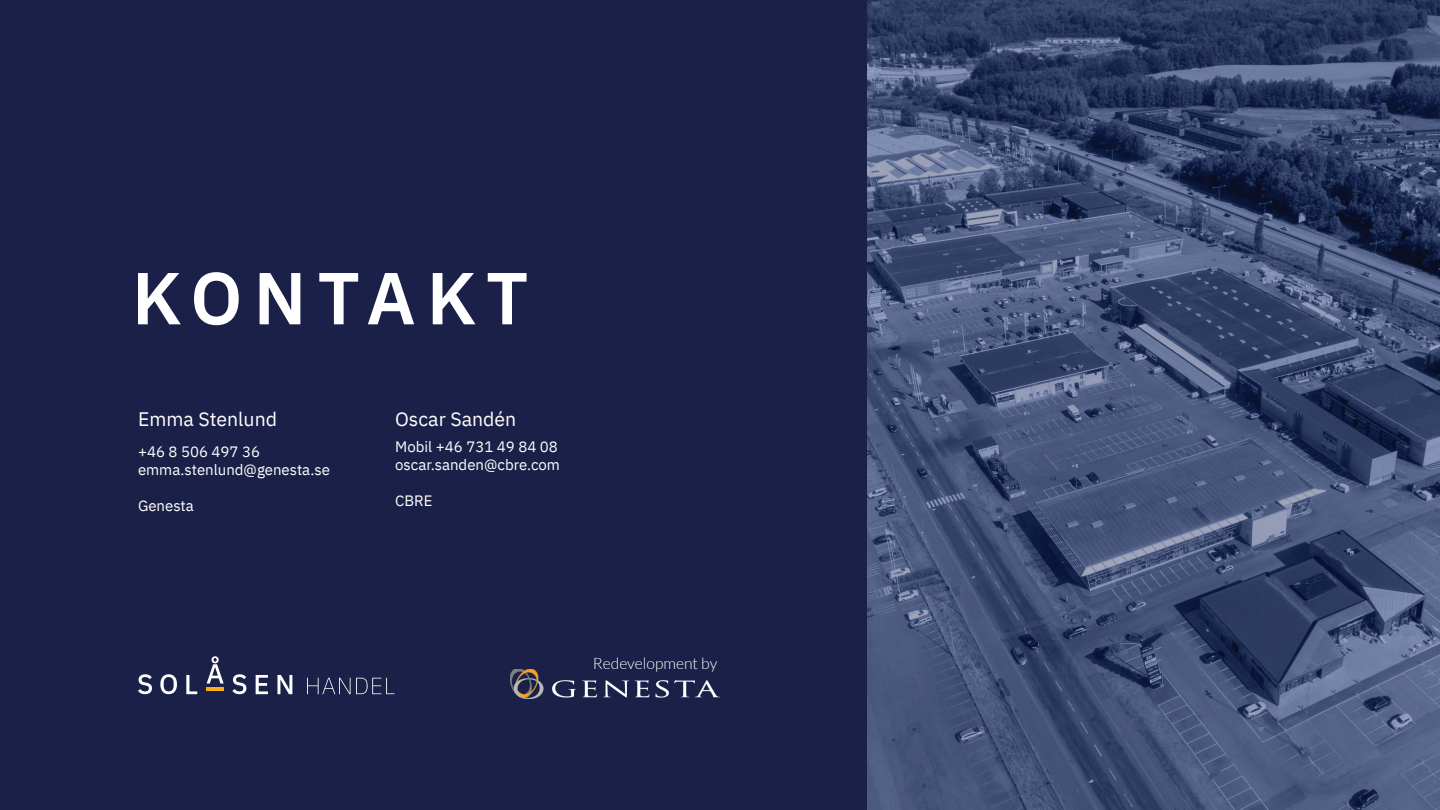
<style>
.page{position:relative;width:1440px;height:810px;background:#fff}
.page>*{position:absolute;margin:0;border:0;box-sizing:border-box;transform-origin:0 0}
.t1{font:600 73.5px "IBM Plex Sans";letter-spacing:.14em;color:#fff}
.t2{font:19.5px "IBM Plex Sans";color:#fff}
.t3{font:300 15.75px "Lato";color:#fff}
.t4{font:15px/18px "IBM Plex Sans";color:#fff}
</style>
<div class="page">
<svg style="left:866px;top:0;width:574px;height:810px"></svg>
<div style="left:0;top:0;width:866px;height:810px;background:#1a2047"></div>
<img style="left:510px;top:669px;width:210px;height:29px">
<svg style="left:138px;top:674px;width:14px;height:20px"></svg>
<svg style="left:160px;top:674px;width:17px;height:20px"></svg>
<svg style="left:186px;top:675px;width:11px;height:19px"></svg>
<svg style="left:207px;top:656px;width:17px;height:28px"></svg>
<svg style="left:232px;top:674px;width:14px;height:20px"></svg>
<svg style="left:256px;top:675px;width:12px;height:19px"></svg>
<svg style="left:277px;top:675px;width:15px;height:19px"></svg>
<svg style="left:307px;top:678px;width:88px;height:16px"></svg>
<hr style="left:207px;top:688px;width:17px;height:3px;background:#faad17">
<h1 class="t1" style="left:132px;top:240px;width:398px">KONTAKT</h1>
<h2 class="t2" style="left:138px;top:404px;width:141px">Emma Stenlund</h2>
<p class="t4" style="left:138px;top:442px;width:194px">+46 8 506 497 36 emma.stenlund@genesta.se</p>
<p class="t4" style="left:138px;top:496px;width:57px">Genesta</p>
<h2 class="t2" style="left:395px;top:404px;width:123px">Oscar Sandén</h2>
<p class="t4" style="left:395px;top:436px;width:166px">Mobil +46 731 49 84 08 oscar.sanden@cbre.com</p>
<p class="t4" style="left:395px;top:490px;width:39px">CBRE</p>
<p class="t3" style="left:593px;top:655px;width:126px">Redevelopment by</p>
</div>
